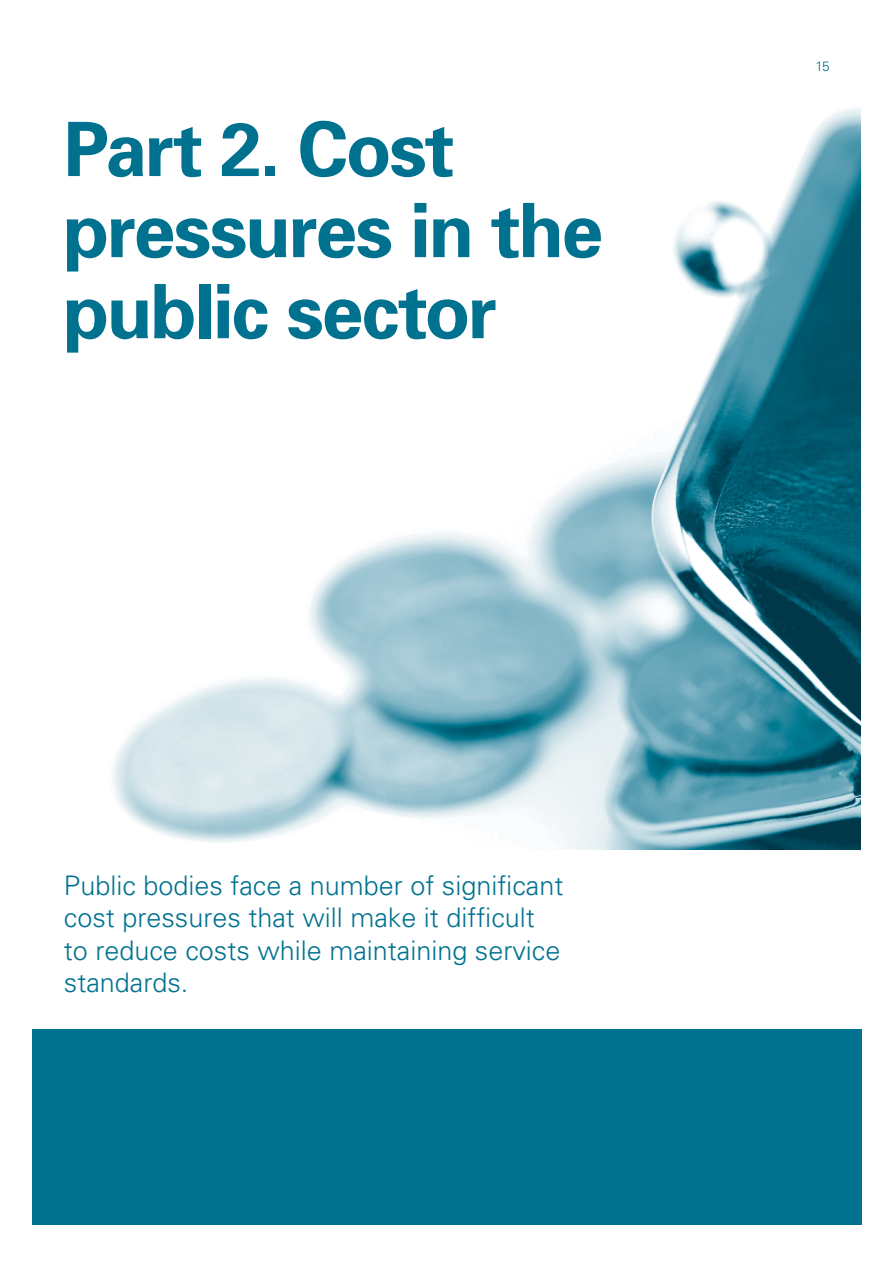
<style>
.page{position:relative;width:893px;height:1263px;background:#fff}
.page>*{position:absolute;margin:0;border:0;box-sizing:border-box;transform-origin:0 0}
.Chapter_heading{font:700 75px/81px "Univers";letter-spacing:-.03em;color:#00728f}
.Pull_quote{font:300 27px/32.4px "Univers";color:#00728f}
.t1{font:300 13.5px "Univers";color:#00728f}
</style>
<div class="page">
<img style="left:112px;top:108px;width:749px;height:741px">
<div style="left:32px;top:1029px;width:829px;height:195px;background:#00728f"></div>
<p class="Chapter_heading" style="left:63px;top:109px;width:541px">Part 2. Cost pressures in the public sector</p>
<p class="Pull_quote" style="left:64px;top:869px;width:501px">Public bodies face a number of significant cost pressures that will make it difficult to reduce costs while maintaining service standards.</p>
<p class="t1" style="left:815px;top:58px;width:16px">15</p>
</div>
